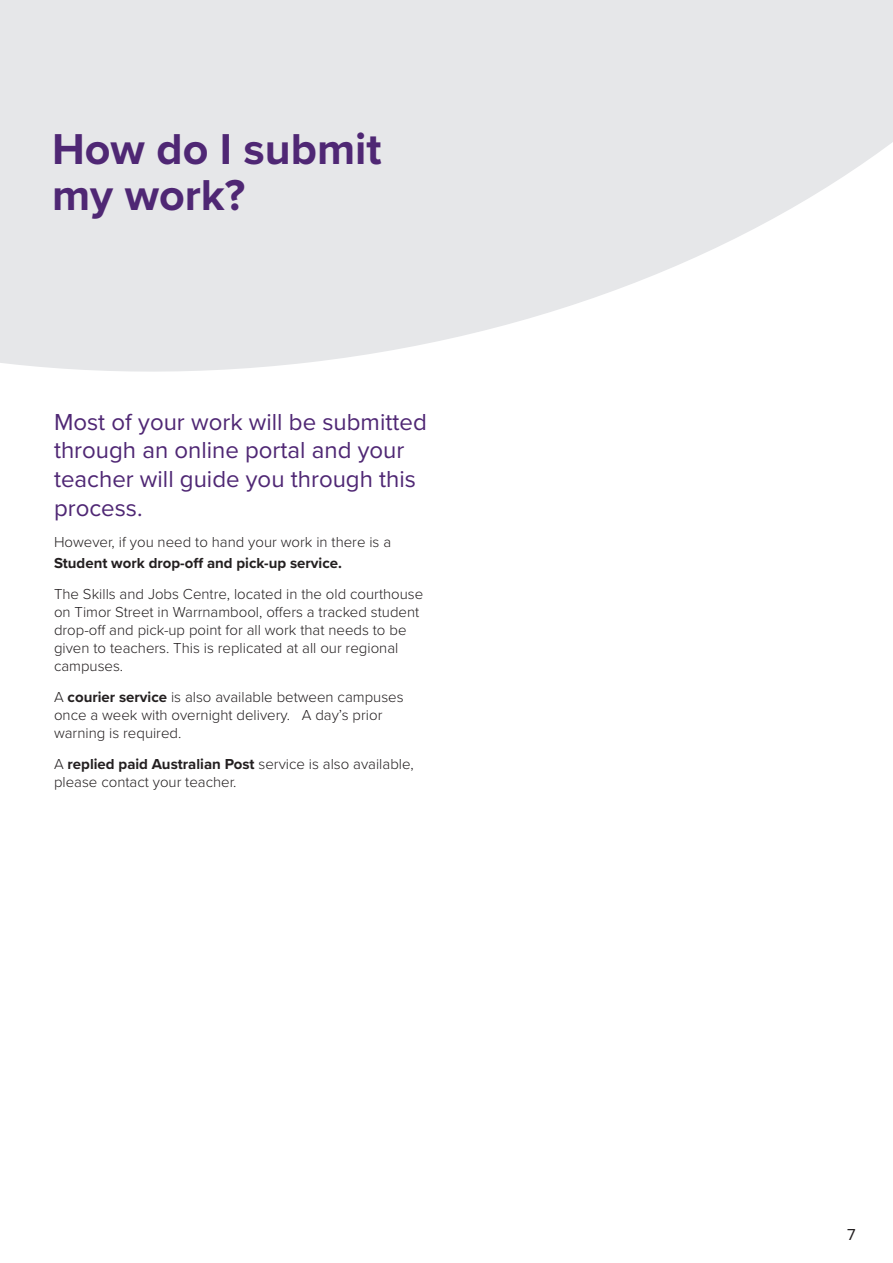
<style>
.page{position:relative;width:893px;height:1263px;background:#fff}
.page>*{position:absolute;margin:0;border:0;box-sizing:border-box;transform-origin:0 0}
.t1{font:700 44.85px/45.8px "Proxima Nova";color:#4f2774}
.t2{font:24px/28.8px "Proxima Nova";color:#4f2774}
.t3{font:16.5px "Proxima Nova";color:#231f20}
.t4{font:300 15px/18px "Proxima Nova";color:#231f20}
.s1{font-weight:700}
</style>
<div class="page">
<svg style="left:0;top:0;width:893px;height:372px;fill:#e6e7e9"></svg>
<p class="t1" style="left:52px;top:126px;width:331px">How do I submit my work?</p>
<p class="t2" style="left:54px;top:406px;width:374px">Most of your work will be submitted through an online portal and your teacher will guide you through this process.</p>
<p class="t4" style="left:54px;top:530px;width:339px;line-height:21.6px">However, if you need to hand your work in there is a<br><span class="s1">Student work drop-off and pick-up service.</span></p>
<p class="t4" style="left:54px;top:584px;width:371px">The Skills and Jobs Centre, located in the old courthouse on Timor Street in Warrnambool, offers a tracked student drop-off and pick-up point for all work that needs to be given to teachers. This is replicated at all our regional campuses.</p>
<p class="t4" style="left:54px;top:687px;width:351px">A <span class="s1">courier service</span> is also available between campuses once a week with overnight delivery. A day’s prior warning is required.</p>
<p class="t4" style="left:54px;top:754px;width:361px">A <span class="s1">replied paid Australian Post</span> service is also available, please contact your teacher.</p>
<p class="t3" style="left:847px;top:1222px;width:10px">7</p>
</div>
